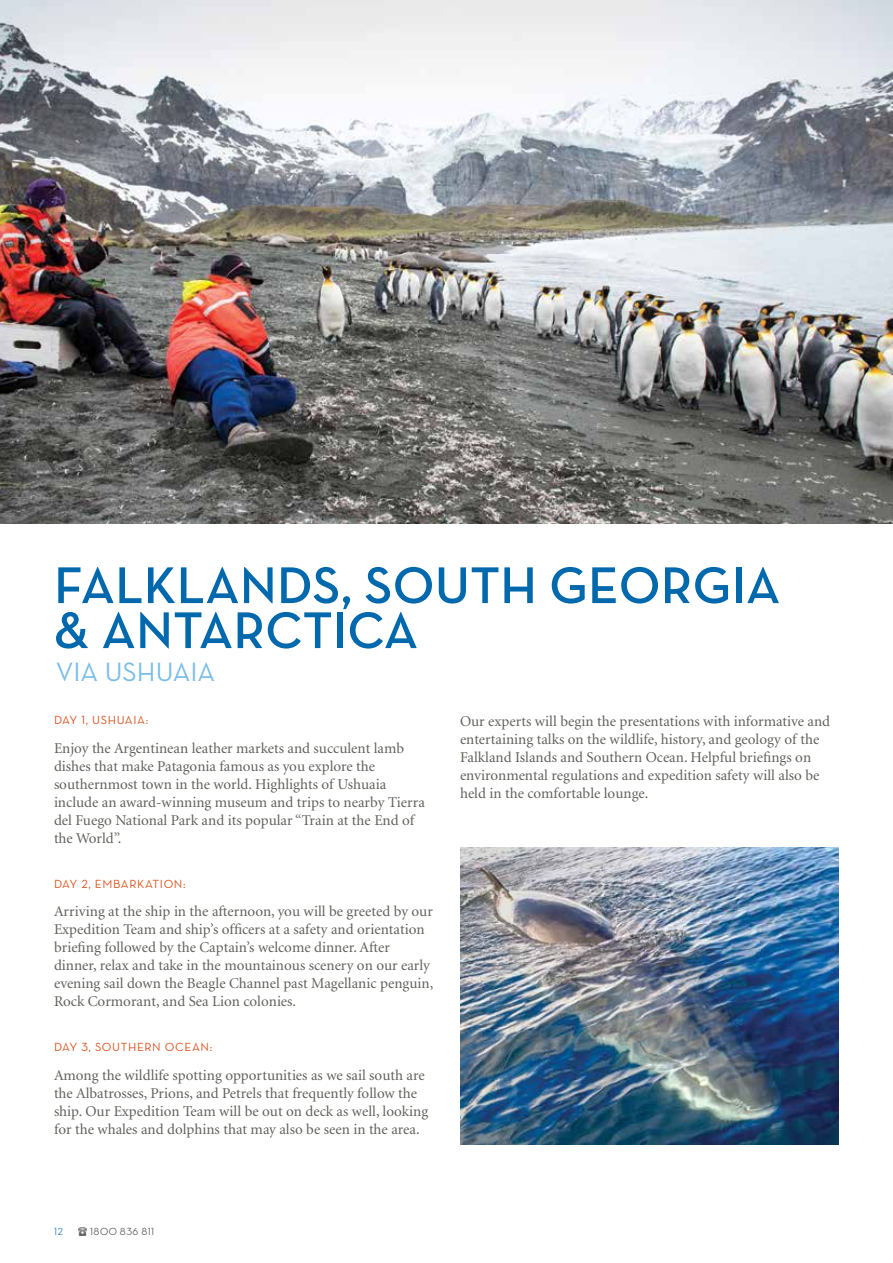
<style>
.page{position:relative;width:893px;height:1263px;background:#fff}
.page>*{position:absolute;margin:0;border:0;box-sizing:border-box;transform-origin:0 0}
.t1{font:600 52.5px/45px "Neutraface Text";color:#0068ac}
.t2{font:27px "Neutraface Text";color:#79bde8}
.t3{font:15px/18px "Minion";color:#60605c}
.t4{font:12px "Neutraface Text";letter-spacing:.05em;color:#d9531e}
.t5{font:500 10.5px "Neutraface Display";letter-spacing:.05em;color:#58595b}
.t6{font:500 10.5px "Neutraface Display";color:#227ab8}
</style>
<div class="page">
<svg style="left:78px;top:1227px;width:8px;height:8px"></svg>
<img style="left:0;top:0;width:893px;height:523px">
<img style="left:460px;top:847px;width:379px;height:297px">
<h1 class="t1" style="left:54px;top:562px;width:728px">FALKLANDS, SOUTH GEORGIA &amp; ANTARCTICA</h1>
<h2 class="t2" style="left:56px;top:655px;width:161px">VIA USHUAIA</h2>
<p class="t4" style="left:54px;top:712px;width:96px">DAY 1, USHUAIA:</p>
<p class="t3" style="left:54px;top:739px;width:372px">Enjoy the Argentinean leather markets and succulent lamb dishes that make Patagonia famous as you explore the southernmost town in the world. Highlights of Ushuaia include an award-winning museum and trips to nearby Tierra del Fuego National Park and its popular “Train at the End of the World”.</p>
<p class="t4" style="left:54px;top:876px;width:133px">DAY 2, EMBARKATION:</p>
<p class="t3" style="left:54px;top:903px;width:381px">Arriving at the ship in the afternoon, you will be greeted by our Expedition Team and ship’s officers at a safety and orientation briefing followed by the Captain’s welcome dinner. After dinner, relax and take in the mountainous scenery on our early evening sail down the Beagle Channel past Magellanic penguin, Rock Cormorant, and Sea Lion colonies.</p>
<p class="t4" style="left:54px;top:1040px;width:160px">DAY 3, SOUTHERN OCEAN:</p>
<p class="t3" style="left:54px;top:1067px;width:376px">Among the wildlife spotting opportunities as we sail south are the Albatrosses, Prions, and Petrels that frequently follow the ship. Our Expedition Team will be out on deck as well, looking for the whales and dolphins that may also be seen in the area.</p>
<p class="t3" style="left:460px;top:712px;width:372px">Our experts will begin the presentations with informative and entertaining talks on the wildlife, history, and geology of the Falkland Islands and Southern Ocean. Helpful briefings on environmental regulations and expedition safety will also be held in the comfortable lounge.</p>
<p class="t6" style="left:54px;top:1226px;width:11px">12</p>
<p class="t5" style="left:90px;top:1226px;width:66px">1800 836 811</p>
</div>
